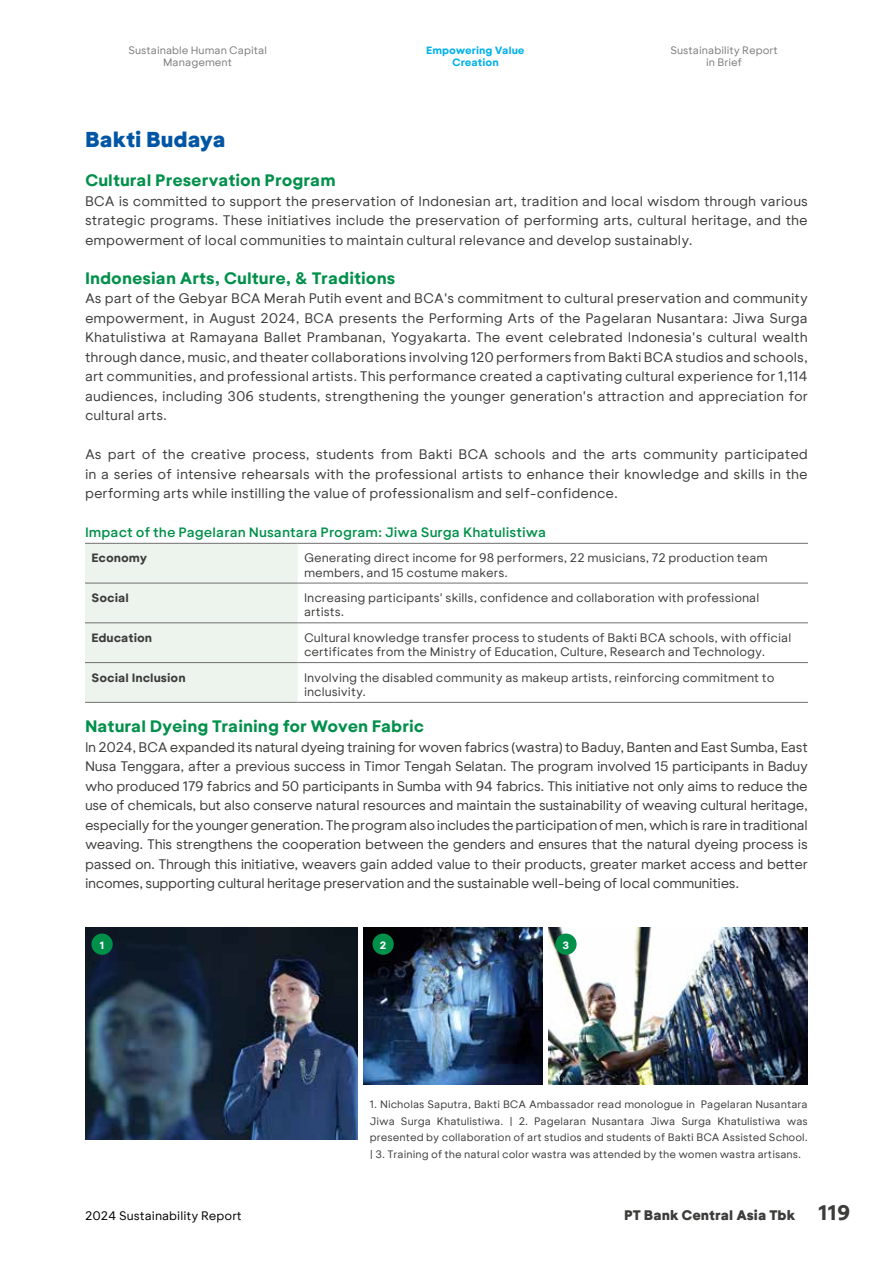
<style>
.page{position:relative;width:893px;height:1263px;background:#fff}
.page>*{position:absolute;margin:0;border:0;box-sizing:border-box;transform-origin:0 0}
.t1{font:800 21px "BCA Sans";color:#0056a4}
.t2{font:700 16.5px "BCA Sans";color:#00904a}
.t3{font:13.5px/19.5px "BCA Sans";color:#3c3c3b;text-align:justify}
.t4{font:600 13.5px "BCA Sans";color:#00904a}
.t5{font:800 13.5px "BCA Sans";color:#3c3c3b}
.t6{font:12px/14.4px "BCA Sans";color:#3c3c3b}
.t7{font:700 12px "BCA Sans";color:#3c3c3b}
.t8{font:12px "BCA Sans";color:#000}
.t9{font:10.5px/16.5px "BCA Sans";color:#3c3c3b;text-align:justify}
.t10{font:10.5px/12.6px "BCA Sans";color:#7c7b7b;text-align:center}
.t11{font:700 10.5px/12.6px "BCA Sans";color:#00b1eb;text-align:center}
.t12{font:700 10.5px "BCA Sans";color:#fff}
.s1{font-weight:700;font-size:21px}
</style>
<div class="page">
<img style="left:364px;top:927px;width:178px;height:157px">
<div style="left:85px;top:544px;width:213px;height:158px;background:#ecf4ed"></div>
<hr style="left:85px;top:543px;width:213px;height:1px;background:#706f6f">
<hr style="left:298px;top:543px;width:510px;height:1px;background:#706f6f">
<hr style="left:85px;top:583px;width:213px;height:1px;background:#706f6f">
<hr style="left:298px;top:583px;width:510px;height:1px;background:#706f6f">
<hr style="left:85px;top:623px;width:213px;height:1px;background:#706f6f">
<hr style="left:298px;top:623px;width:510px;height:1px;background:#706f6f">
<hr style="left:85px;top:662px;width:213px;height:1px;background:#706f6f">
<hr style="left:298px;top:662px;width:510px;height:1px;background:#706f6f">
<hr style="left:85px;top:702px;width:213px;height:1px;background:#706f6f">
<hr style="left:298px;top:702px;width:510px;height:1px;background:#706f6f">
<img style="left:549px;top:927px;width:259px;height:157px">
<img style="left:85px;top:927px;width:272px;height:213px">
<div style="left:91px;top:933px;width:22px;height:22px;background:#00904a;border-radius:50%"></div>
<div style="left:372px;top:933px;width:22px;height:22px;background:#00904a;border-radius:50%"></div>
<div style="left:555px;top:933px;width:22px;height:22px;background:#00904a;border-radius:50%"></div>
<p class="t10" style="left:128px;top:43px;width:140px">Sustainable Human Capital<br>Management</p>
<p class="t11" style="left:426px;top:43px;width:100px">Empowering Value<br>Creation</p>
<p class="t10" style="left:670px;top:43px;width:109px">Sustainability Report in Brief</p>
<h1 class="t1" style="left:85px;top:126px;width:142px">Bakti Budaya</h1>
<p class="t2" style="left:85px;top:170px;width:252px">Cultural Preservation Program</p>
<p class="t3" style="left:85px;top:191px;width:724px">BCA is committed to support the preservation of Indonesian art, tradition and local wisdom through various strategic programs. These initiatives include the preservation of performing arts, cultural heritage, and the empowerment of local communities to maintain cultural relevance and develop sustainably.</p>
<p class="t2" style="left:85px;top:267px;width:312px">Indonesian Arts, Culture, &amp; Traditions</p>
<p class="t3" style="left:85px;top:288px;width:724px">As part of the Gebyar BCA Merah Putih event and BCA's commitment to cultural preservation and community empowerment, in August 2024, BCA presents the Performing Arts of the Pagelaran Nusantara: Jiwa Surga Khatulistiwa at Ramayana Ballet Prambanan, Yogyakarta. The event celebrated Indonesia's cultural wealth through dance, music, and theater collaborations involving 120 performers from Bakti BCA studios and schools, art communities, and professional artists. This performance created a captivating cultural experience for 1,114 audiences, including 306 students, strengthening the younger generation's attraction and appreciation for cultural arts.</p>
<p class="t3" style="left:85px;top:444px;width:724px">As part of the creative process, students from Bakti BCA schools and the arts community participated in a series of intensive rehearsals with the professional artists to enhance their knowledge and skills in the performing arts while instilling the value of professionalism and self-confidence.</p>
<p class="t4" style="left:85px;top:524px;width:463px">Impact of the Pagelaran Nusantara Program: Jiwa Surga Khatulistiwa</p>
<p class="t7" style="left:91px;top:550px;width:57px">Economy</p>
<p class="t6" style="left:304px;top:550px;width:465px">Generating direct income for 98 performers, 22 musicians, 72 production team members, and 15 costume makers.</p>
<p class="t7" style="left:91px;top:590px;width:39px">Social</p>
<p class="t6" style="left:304px;top:590px;width:457px">Increasing participants' skills, confidence and collaboration with professional artists.</p>
<p class="t7" style="left:91px;top:630px;width:62px">Education</p>
<p class="t6" style="left:304px;top:630px;width:489px">Cultural knowledge transfer process to students of Bakti BCA schools, with official certificates from the Ministry of Education, Culture, Research and Technology.</p>
<p class="t7" style="left:91px;top:670px;width:96px">Social Inclusion</p>
<p class="t6" style="left:304px;top:670px;width:472px">Involving the disabled community as makeup artists, reinforcing commitment to inclusivity.</p>
<p class="t2" style="left:85px;top:716px;width:341px">Natural Dyeing Training for Woven Fabric</p>
<p class="t3" style="left:85px;top:737px;width:724px">In 2024, BCA expanded its natural dyeing training for woven fabrics (wastra) to Baduy, Banten and East Sumba, East Nusa Tenggara, after a previous success in Timor Tengah Selatan. The program involved 15 participants in Baduy who produced 179 fabrics and 50 participants in Sumba with 94 fabrics. This initiative not only aims to reduce the use of chemicals, but also conserve natural resources and maintain the sustainability of weaving cultural heritage, especially for the younger generation. The program also includes the participation of men, which is rare in traditional weaving. This strengthens the cooperation between the genders and ensures that the natural dyeing process is passed on. Through this initiative, weavers gain added value to their products, greater market access and better incomes, supporting cultural heritage preservation and the sustainable well-being of local communities.</p>
<p class="t12" style="left:100px;top:938px;width:6px">1</p>
<p class="t12" style="left:380px;top:938px;width:8px">2</p>
<p class="t12" style="left:563px;top:938px;width:8px">3</p>
<p class="t9" style="left:370px;top:1096px;width:439px">1. Nicholas Saputra, Bakti BCA Ambassador read monologue in Pagelaran Nusantara Jiwa Surga Khatulistiwa. | 2. Pagelaran Nusantara Jiwa Surga Khatulistiwa was presented by collaboration of art studios and students of Bakti BCA Assisted School. | 3. Training of the natural color wastra was attended by the women wastra artisans.</p>
<p class="t8" style="left:85px;top:1209px;width:158px">2024 Sustainability Report</p>
<p class="t5" style="left:624px;top:1207px;width:228px">PT Bank Central Asia Tbk <span class="s1">119</span></p>
</div>
